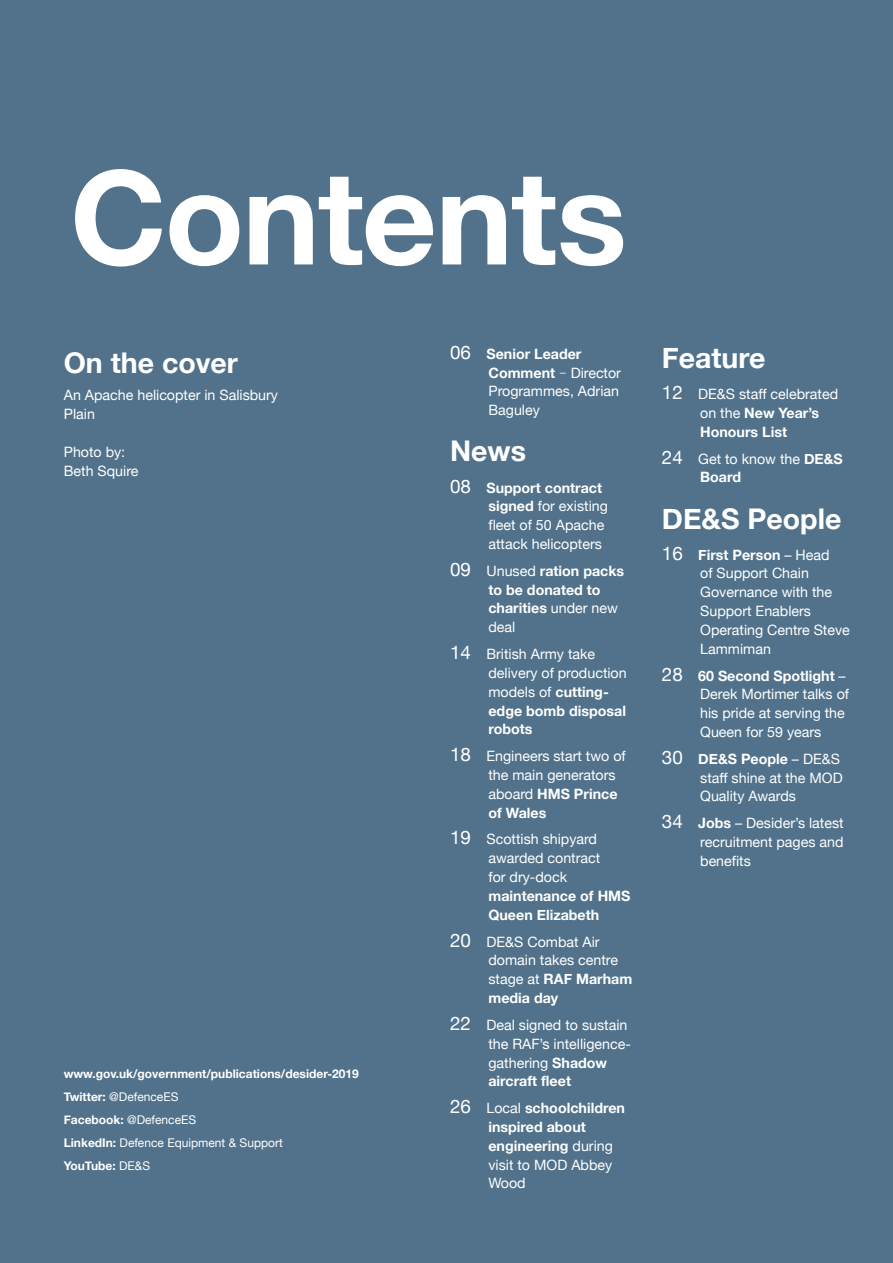
<style>
.page{position:relative;width:893px;height:1263px;background:#51728a}
.page>*{position:absolute;margin:0;border:0;box-sizing:border-box;transform-origin:0 0}
.Haeding_-_Large{font:700 130.5px "Helvetica Neue";letter-spacing:-.015em;color:#fff}
.t1{font:700 28.5px "Helvetica Neue";color:#fff}
.t2{font:14.25px/18.8px "Helvetica Neue";color:#fff}
.t3{font:700 14.25px/18.8px "Helvetica Neue";color:#fff}
.t4{font:12px "Helvetica Neue";color:#fff}
.t5{font:700 12px "Helvetica Neue";color:#fff}
.s1{font-weight:700}
.s2{font-weight:400}
.s3{font-size:18.75px}
.s4{font-family:"Minion Pro"}
.s5{font-weight:400;font-size:18.75px}
</style>
<div class="page">
<p class="Haeding_-_Large" style="left:70px;top:116px;width:558px">Contents</p>
<p class="t1" style="left:64px;top:341px;width:176px">On the cover</p>
<p class="t2" style="left:64px;top:387px;width:216px">An Apache helicopter in Salisbury<br>Plain</p>
<p class="t2" style="left:64px;top:443px;width:76px">Photo by:<br>Beth Squire</p>
<p class="t5" style="left:64px;top:1064px;width:297px">www.gov.uk/government/publications/desider-2019</p>
<p class="t4" style="left:64px;top:1088px;width:116px"><span class="s1">Twitter:</span> @DefenceES</p>
<p class="t4" style="left:64px;top:1111px;width:134px"><span class="s1">Facebook:</span> @DefenceES</p>
<p class="t4" style="left:64px;top:1134px;width:221px"><span class="s1">LinkedIn:</span> Defence Equipment &amp; Support</p>
<p class="t5" style="left:64px;top:1156px;width:88px">YouTube: <span class="s2">DE&amp;S</span></p>
<p class="t2" style="left:488px;top:345px;width:134px;text-indent:-38px"><span class="s3">06</span> <span class="s1">Senior Leader<br>Comment</span> <span class="s4">–</span> Director<br>Programmes, Adrian<br>Baguley</p>
<p class="t1" style="left:450px;top:429px;width:77px">News</p>
<p class="t2" style="left:488px;top:479px;width:121px;text-indent:-38px"><span class="s3">08</span> <span class="s1">Support contract signed</span> for existing fleet of 50 Apache attack helicopters</p>
<p class="t3" style="left:488px;top:562px;width:137px;text-indent:-38px"><span class="s5">09</span> <span class="s2">Unused</span> ration packs to be donated to charities <span class="s2">under new deal</span></p>
<p class="t2" style="left:488px;top:645px;width:140px;text-indent:-38px"><span class="s3">14</span> British Army take delivery of production models of <span class="s1">cutting&shy;edge bomb disposal robots</span></p>
<p class="t2" style="left:488px;top:747px;width:139px;text-indent:-38px"><span class="s3">18</span> Engineers start two of the main generators aboard <span class="s1">HMS Prince of Wales</span></p>
<p class="t2" style="left:488px;top:831px;width:143px;text-indent:-38px"><span class="s3">19</span> Scottish shipyard awarded contract<br>for dry-dock <span class="s1">maintenance of HMS<br>Queen Elizabeth</span></p>
<p class="t2" style="left:488px;top:933px;width:145px;text-indent:-38px"><span class="s3">20</span> DE&amp;S Combat Air domain takes centre stage at <span class="s1">RAF Marham media day</span></p>
<p class="t2" style="left:488px;top:1016px;width:144px;text-indent:-38px"><span class="s3">22</span> Deal signed to sustain the RAF’s intelligence&shy;gathering <span class="s1">Shadow aircraft fleet</span></p>
<p class="t3" style="left:488px;top:1099px;width:138px;text-indent:-38px"><span class="s5">26</span> <span class="s2">Local</span> schoolchildren inspired about engineering <span class="s2">during visit to MOD Abbey<br>Wood</span></p>
<p class="t1" style="left:662px;top:335px;width:105px">Feature</p>
<p class="t2" style="left:700px;top:385px;width:139px;text-indent:-38px"><span class="s3">12</span> DE&amp;S staff celebrated on the <span class="s1">New Year’s<br>Honours List</span></p>
<p class="t2" style="left:700px;top:450px;width:144px;text-indent:-38px"><span class="s3">24</span> Get to know the <span class="s1">DE&amp;S<br>Board</span></p>
<p class="t1" style="left:662px;top:496px;width:181px">DE&amp;S People</p>
<p class="t2" style="left:700px;top:546px;width:151px;text-indent:-38px"><span class="s3">16</span> <span class="s1">First Person</span> – Head<br>of Support Chain<br>Governance with the<br>Support Enablers<br>Operating Centre Steve<br>Lammiman</p>
<p class="t2" style="left:700px;top:667px;width:150px;text-indent:-38px"><span class="s3">28</span> <span class="s1">60 Second Spotlight</span> –<br>Derek Mortimer talks of his pride at serving the<br>Queen for 59 years</p>
<p class="t2" style="left:700px;top:750px;width:144px;text-indent:-38px"><span class="s3">30</span> <span class="s1">DE&amp;S People</span> – DE&amp;S staff shine at the MOD<br>Quality Awards</p>
<p class="t2" style="left:700px;top:815px;width:145px;text-align:justify;text-indent:-38px"><span class="s3">34</span> <span class="s1">Jobs</span> – Desider’s latest recruitment pages and benefits</p>
</div>
